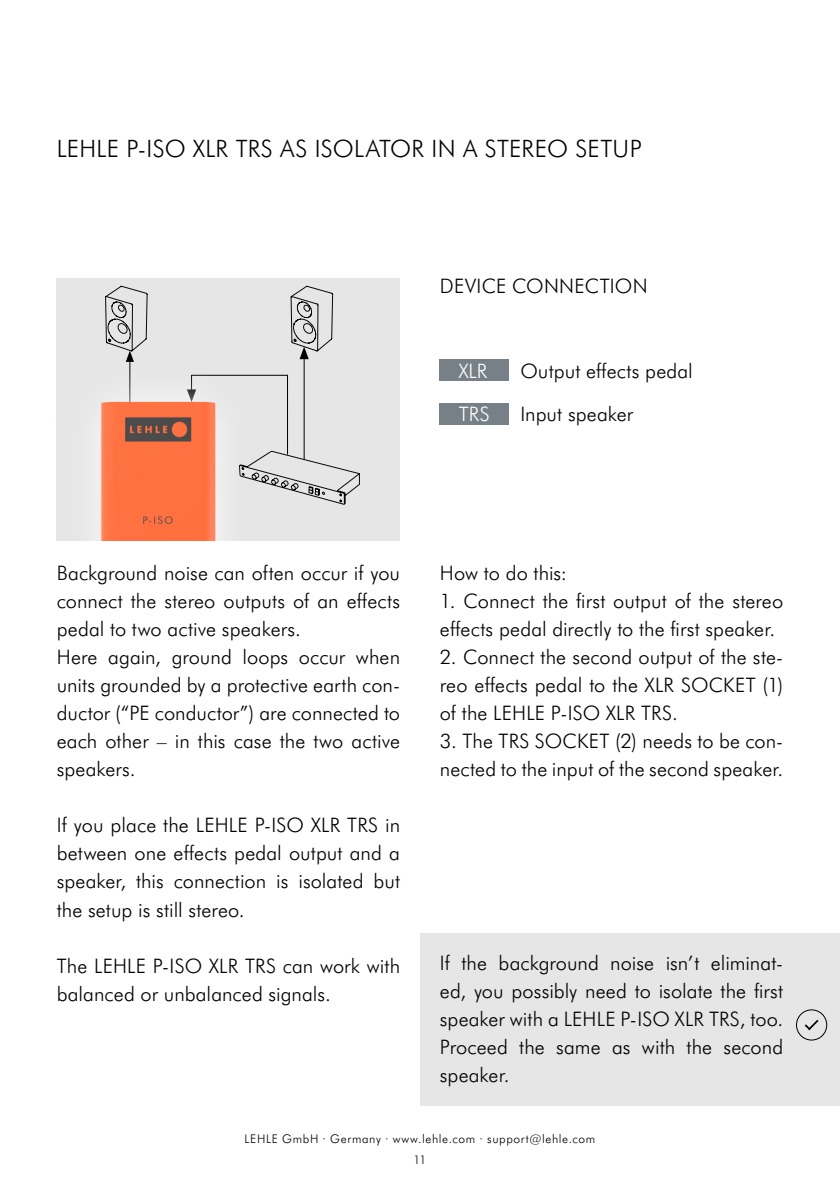
<style>
.page{position:relative;width:840px;height:1191px;background:#fff}
.page>*{position:absolute;margin:0;border:0;box-sizing:border-box;transform-origin:0 0}
.t1{font:300 24px "Futura BT";letter-spacing:.01em;color:#000}
.t2{font:300 20px/28px "Futura BT";letter-spacing:.005em;color:#000}
.t3{font:300 20px "Futura BT";color:#fff}
.t4{font:300 12px "Futura BT";letter-spacing:.05em;color:#000}
</style>
<div class="page">
<div style="left:420px;top:933px;width:419px;height:173px;background:#e6e6e6"></div>
<div style="left:795px;top:1009px;width:31px;height:31px;border:1px solid #000;border-radius:50%"></div>
<svg style="left:804px;top:1019px;width:14px;height:11px"></svg>
<div style="left:439px;top:403px;width:69px;height:21px;background:#768086"></div>
<div style="left:439px;top:359px;width:69px;height:22px;background:#768086"></div>
<div style="left:57px;top:278px;width:343px;height:262px;background:#e6e6e6"></div>
<svg style="left:105px;top:285px;width:43px;height:44px"></svg>
<div style="left:118px;top:304px;width:7px;height:8px;border:1px solid #080808;border-radius:50%"></div>
<svg style="left:290px;top:285px;width:43px;height:44px"></svg>
<div style="left:303px;top:304px;width:7px;height:8px;border:1px solid #080808;border-radius:50%"></div>
<svg style="left:340px;top:468px;width:20px;height:37px"></svg>
<img style="left:56px;top:329px;width:284px;height:211px">
<p class="t1" style="left:57px;top:132px;width:586px">LEHLE P-ISO XLR TRS AS ISOLATOR IN A STEREO SETUP</p>
<p class="t2" style="left:439px;top:272px;width:209px">DEVICE CONNECTION</p>
<p class="t3" style="left:458px;top:357px;width:30px">XLR</p>
<p class="t3" style="left:458px;top:401px;width:32px">TRS</p>
<p class="t2" style="left:520px;top:348px;width:174px;line-height:43.8px">Output effects pedal<br>Input speaker</p>
<p class="t2" style="left:57px;top:558px;width:345px">Background noise can often occur if you connect the stereo outputs of an effects pedal to two active speakers.<br>Here again, ground loops occur when units grounded by a protective earth con&shy;ductor (“PE conductor”) are connected to each other – in this case the two active speakers.</p>
<p class="t2" style="left:57px;top:810px;width:345px;text-align:justify">If you place the LEHLE P-ISO XLR TRS in between one effects pedal output and a speaker, this connection is isolated but the setup is still stereo.</p>
<p class="t2" style="left:57px;top:950px;width:345px">The LEHLE P-ISO XLR TRS can work with balanced or unbalanced signals.</p>
<p class="t2" style="left:439px;top:558px;width:129px">How to do this:</p>
<p class="t2" style="left:439px;top:586px;width:344px">1. Connect the first output of the stereo effects pedal directly to the first speaker.</p>
<p class="t2" style="left:439px;top:642px;width:344px;text-align:justify">2. Connect the second output of the ste&shy;reo effects pedal to the XLR SOCKET (1) of the LEHLE P-ISO XLR TRS.</p>
<p class="t2" style="left:439px;top:726px;width:345px">3. The TRS SOCKET (2) needs to be con&shy;nected to the input of the second speaker.</p>
<p class="t2" style="left:439px;top:948px;width:345px;text-align:justify">If the background noise isn’t eliminat&shy;ed, you possibly need to isolate the first speaker with a LEHLE P-ISO XLR TRS, too.<br>Proceed the same as with the second speaker.</p>
<p class="t4" style="left:244px;top:1130px;width:352px">LEHLE GmbH · Germany · www.lehle.com · support@lehle.com</p>
<p class="t4" style="left:413px;top:1151px;width:15px">11</p>
</div>
